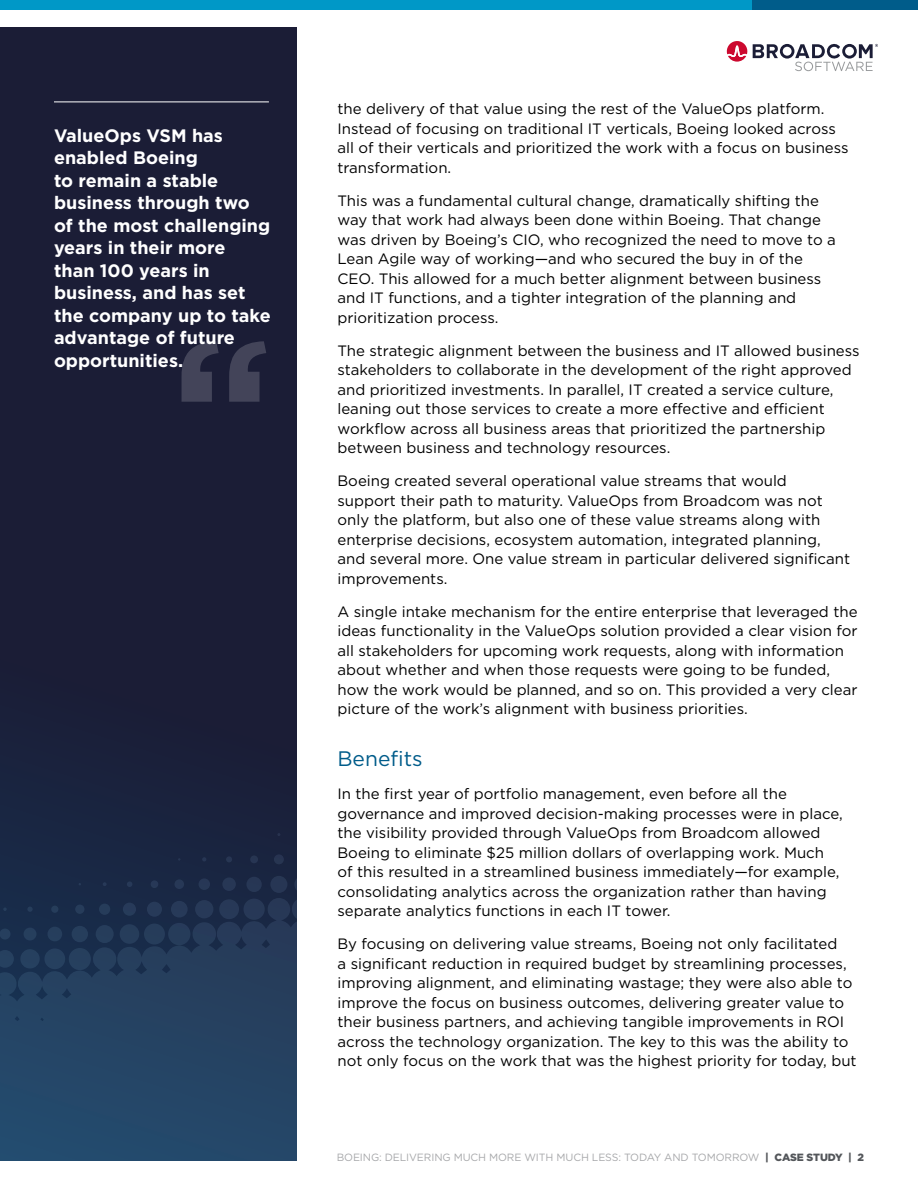
<style>
.page{position:relative;width:918px;height:1188px;background:#fff}
.page>*{position:absolute;margin:0;border:0;box-sizing:border-box;transform-origin:0 0}
.t1{font:700 187.5px "Gotham";color:#fff}
.Body_Head{font:21px "Gotham";color:#005c8a}
.Quote_Text{font:700 18px/22.5px "Gotham";color:#fff}
.Body_Text{font:15px/19.5px "Gotham";color:#000}
.t2{font:10.5px "Gotham";letter-spacing:-.01em;color:#a7a8aa}
.s1{font-weight:900;color:#53565a}
</style>
<div class="page">
<svg style="left:727px;top:41px;width:151px;height:30px"></svg>
<div style="left:0;top:0;width:915px;height:10px;background:#0098c7"></div>
<div style="left:753px;top:0;width:165px;height:10px;background:#005c8a"></div>
<div style="left:0;top:27px;width:297px;height:1134px;background:#1b1d36"></div>
<svg style="left:0;top:814px;width:297px;height:347px"></svg>
<hr style="left:54px;top:102px;width:215px;height:1px;background:#fff">
<p class="Quote_Text" style="left:54px;top:124px;width:218px">ValueOps VSM has enabled Boeing<br>to remain a stable business through two of the most challenging years in their more<br>than 100 years in business, and has set the company up to take advantage of future opportunities.</p>
<h1 class="t1" style="left:171px;top:283px;width:103px">“</h1>
<p class="Body_Text" style="left:338px;top:99px;width:513px">the delivery of that value using the rest of the ValueOps platform.<br>Instead of focusing on traditional IT verticals, Boeing looked across all of their verticals and prioritized the work with a focus on business transformation.</p>
<p class="Body_Text" style="left:338px;top:190px;width:500px">This was a fundamental cultural change, dramatically shifting the way that work had always been done within Boeing. That change was driven by Boeing’s CIO, who recognized the need to move to a Lean Agile way of working—and who secured the buy in of the CEO. This allowed for a much better alignment between business and IT functions, and a tighter integration of the planning and prioritization process.</p>
<p class="Body_Text" style="left:338px;top:340px;width:524px">The strategic alignment between the business and IT allowed business stakeholders to collaborate in the development of the right approved and prioritized investments. In parallel, IT created a service culture, leaning out those services to create a more effective and efficient workflow across all business areas that prioritized the partnership between business and technology resources.</p>
<p class="Body_Text" style="left:338px;top:471px;width:514px">Boeing created several operational value streams that would<br>support their path to maturity. ValueOps from Broadcom was not only the platform, but also one of these value streams along with enterprise decisions, ecosystem automation, integrated planning, and several more. One value stream in particular delivered significant improvements.</p>
<p class="Body_Text" style="left:338px;top:601px;width:522px">A single intake mechanism for the entire enterprise that leveraged the ideas functionality in the ValueOps solution provided a clear vision for all stakeholders for upcoming work requests, along with information about whether and when those requests were going to be funded, how the work would be planned, and so on. This provided a very clear picture of the work’s alignment with business priorities.</p>
<p class="Body_Head" style="left:338px;top:746px;width:87px">Benefits</p>
<p class="Body_Text" style="left:338px;top:784px;width:507px">In the first year of portfolio management, even before all the governance and improved decision-making processes were in place, the visibility provided through ValueOps from Broadcom allowed Boeing to eliminate $25 million dollars of overlapping work. Much of this resulted in a streamlined business immediately—for example, consolidating analytics across the organization rather than having separate analytics functions in each IT tower.</p>
<p class="Body_Text" style="left:338px;top:934px;width:521px">By focusing on delivering value streams, Boeing not only facilitated<br>a significant reduction in required budget by streamlining processes, improving alignment, and eliminating wastage; they were also able to improve the focus on business outcomes, delivering greater value to their business partners, and achieving tangible improvements in ROI across the technology organization. The key to this was the ability to not only focus on the work that was the highest priority for today, but</p>
<p class="t2" style="left:337px;top:1151px;width:529px">BOEING: DELIVERING MUCH MORE WITH MUCH LESS: TODAY AND TOMORROW <span class="s1">| CASE STUDY | 2</span></p>
</div>
